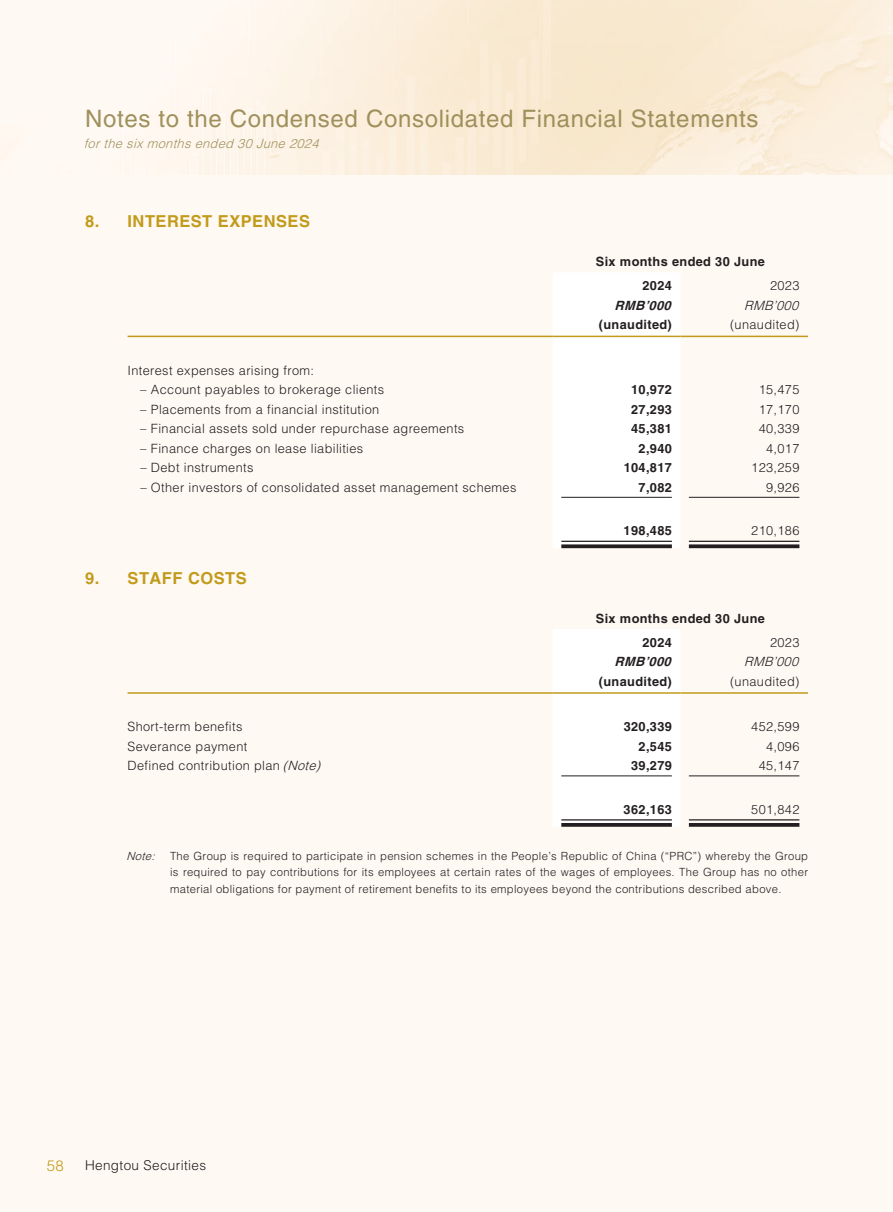
<style>
.page{position:relative;width:893px;height:1212px;background:#fff9f4}
.page>*{position:absolute;margin:0;border:0;box-sizing:border-box;transform-origin:0 0}
.t1{font:24px "Helvetica LT Std";letter-spacing:.03em;color:#9f905b}
.t2{font:700 16.5px "Helvetica LT Std";letter-spacing:.03em;color:#c29b1b}
.t3{font:300 15px "Helvetica LT Std";color:#c29b1b}
.t4{font:300 13.5px "Helvetica LT Std";letter-spacing:.03em;color:#231f20}
.t5{font:300 12.75px "Helvetica LT Std";letter-spacing:.03em;color:#231f20}
.t6{font:700 12.75px/23.7px "Helvetica LT Std";letter-spacing:.03em;color:#231f20}
.t7{font:italic 300 12.75px "Helvetica LT Std";color:#9f905b}
.t8{font:italic 700 12.75px "Helvetica LT Std";color:#231f20}
.t9{font:italic 300 12.75px "Helvetica LT Std";color:#231f20}
.t10{font:300 11.25px/16.5px "Helvetica LT Std";letter-spacing:.03em;color:#231f20;text-align:justify}
.s1{font-style:italic}
</style>
<div class="page">
<div style="left:553px;top:273px;width:127px;height:275px;background:#fff"></div>
<hr style="left:128px;top:336px;width:425px;height:1px;background:#c29b1b">
<hr style="left:553px;top:336px;width:127px;height:1px;background:#c29b1b">
<hr style="left:680px;top:336px;width:128px;height:1px;background:#c29b1b">
<hr style="left:561px;top:497px;width:111px;height:1px;background:#231f20">
<hr style="left:689px;top:497px;width:110px;height:1px;background:#231f20">
<hr style="left:561px;top:541px;width:111px;height:1px;background:#231f20">
<svg style="left:561px;top:544px;width:111px;height:4px"></svg>
<hr style="left:689px;top:541px;width:110px;height:1px;background:#231f20">
<svg style="left:689px;top:544px;width:110px;height:4px"></svg>
<div style="left:553px;top:629px;width:127px;height:197px;background:#fff"></div>
<hr style="left:128px;top:692px;width:425px;height:2px;background:#c29b1b">
<hr style="left:553px;top:692px;width:127px;height:2px;background:#c29b1b">
<hr style="left:680px;top:692px;width:128px;height:2px;background:#c29b1b">
<hr style="left:561px;top:775px;width:111px;height:1px;background:#231f20">
<hr style="left:689px;top:775px;width:110px;height:1px;background:#231f20">
<hr style="left:561px;top:819px;width:111px;height:1px;background:#231f20">
<svg style="left:561px;top:823px;width:111px;height:4px"></svg>
<hr style="left:689px;top:819px;width:110px;height:1px;background:#231f20">
<svg style="left:689px;top:823px;width:110px;height:4px"></svg>
<h1 class="t1" style="left:85px;top:104px;width:675px">Notes to the Condensed Consolidated Financial Statements</h1>
<p class="t7" style="left:84px;top:135px;width:240px">forthe sixmonthsended 30 June 2024</p>
<p class="t2" style="left:85px;top:211px;width:227px">8. INTEREST EXPENSES</p>
<p class="t6" style="left:642px;top:250px;width:124px;text-indent:-47px">Six months ended 30 June<br>2024</p>
<p class="t5" style="left:770px;top:278px;width:31px">2023</p>
<p class="t8" style="left:615px;top:297px;width:62px">RMB’000</p>
<p class="t9" style="left:744px;top:297px;width:60px">RMB’000</p>
<p class="t6" style="left:599px;top:313px;width:74px">(unaudited)</p>
<p class="t5" style="left:730px;top:317px;width:71px">(unaudited)</p>
<p class="t5" style="left:128px;top:362px;width:188px">Interest expenses arising from:</p>
<p class="t5" style="left:140px;top:381px;width:245px">– Account payables to brokerage clients</p>
<p class="t6" style="left:631px;top:377px;width:42px">10,972</p>
<p class="t5" style="left:759px;top:381px;width:42px">15,475</p>
<p class="t5" style="left:140px;top:401px;width:240px">– Placements from a financial institution</p>
<p class="t6" style="left:631px;top:397px;width:42px">27,293</p>
<p class="t5" style="left:759px;top:401px;width:42px">17,170</p>
<p class="t5" style="left:140px;top:420px;width:325px">– Financial assets sold under repurchase agreements</p>
<p class="t6" style="left:631px;top:416px;width:42px">45,381</p>
<p class="t5" style="left:759px;top:420px;width:42px">40,339</p>
<p class="t5" style="left:140px;top:440px;width:224px">– Finance charges on lease liabilities</p>
<p class="t6" style="left:638px;top:436px;width:35px">2,940</p>
<p class="t5" style="left:766px;top:440px;width:35px">4,017</p>
<p class="t5" style="left:140px;top:459px;width:115px">– Debt instruments</p>
<p class="t6" style="left:624px;top:455px;width:50px">104,817</p>
<p class="t5" style="left:751px;top:459px;width:50px">123,259</p>
<p class="t5" style="left:140px;top:479px;width:378px">– Other investors of consolidated asset management schemes</p>
<p class="t6" style="left:639px;top:475px;width:35px">7,082</p>
<p class="t5" style="left:766px;top:479px;width:35px">9,926</p>
<p class="t6" style="left:624px;top:518px;width:50px">198,485</p>
<p class="t5" style="left:751px;top:523px;width:50px">210,186</p>
<p class="t2" style="left:85px;top:568px;width:163px">9. STAFF COSTS</p>
<p class="t6" style="left:642px;top:606px;width:124px;text-indent:-47px">Six months ended 30 June<br>2024</p>
<p class="t5" style="left:770px;top:634px;width:31px">2023</p>
<p class="t8" style="left:615px;top:654px;width:62px">RMB’000</p>
<p class="t9" style="left:744px;top:654px;width:60px">RMB’000</p>
<p class="t6" style="left:599px;top:669px;width:74px">(unaudited)</p>
<p class="t5" style="left:730px;top:673px;width:71px">(unaudited)</p>
<p class="t5" style="left:128px;top:719px;width:116px">Short-term benefits</p>
<p class="t6" style="left:624px;top:714px;width:50px">320,339</p>
<p class="t5" style="left:751px;top:719px;width:50px">452,599</p>
<p class="t5" style="left:128px;top:738px;width:121px">Severance payment</p>
<p class="t6" style="left:639px;top:734px;width:35px">2,545</p>
<p class="t5" style="left:766px;top:738px;width:35px">4,096</p>
<p class="t5" style="left:128px;top:758px;width:198px">Defined contribution plan <span class="s1">(Note)</span></p>
<p class="t6" style="left:631px;top:753px;width:42px">39,279</p>
<p class="t5" style="left:759px;top:758px;width:42px">45,147</p>
<p class="t6" style="left:624px;top:797px;width:50px">362,163</p>
<p class="t5" style="left:751px;top:801px;width:50px">501,842</p>
<p class="t10" style="left:170px;top:847px;width:640px;text-indent:-44px"><span class="s1">Note:</span> The Group is required to participate in pension schemes in the People’s Republic of China (“PRC”) whereby the Group is required to pay contributions for its employees at certain rates of the wages of employees. The Group has no other material obligations for payment of retirement benefits to its employees beyond the contributions described above.</p>
<p class="t3" style="left:47px;top:1156px;width:18px">58</p>
<p class="t4" style="left:85px;top:1157px;width:123px">Hengtou Securities</p>
</div>
